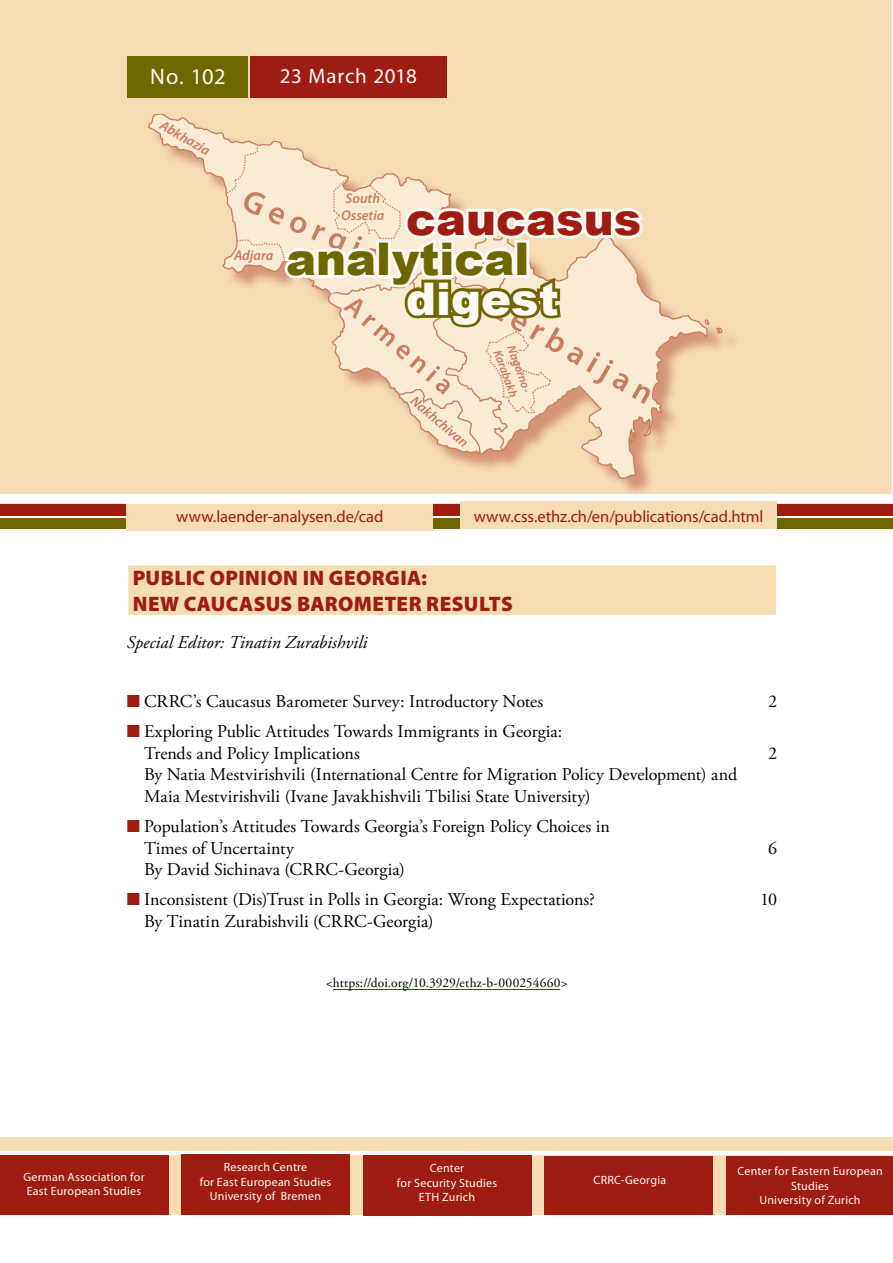
<style>
.page{position:relative;width:893px;height:1263px;background:#fff}
.page>*{position:absolute;margin:0;border:0;box-sizing:border-box;transform-origin:0 0}
.t1{font:900 45px "Arial";color:#6e6700}
.t2{font:900 45px "Arial";color:#9f1c10}
.t3{font:900 45px "Arial";color:#fdfaf5}
.t4{font:22.5px "Myriad Pro";color:#fdfaf5}
.t5{font:900 21px/25.2px "Myriad Pro";letter-spacing:.02em;color:#9f1c10}
.t6{font:21px "Myriad Pro";letter-spacing:.035em;color:#fdfaf5}
.t7{font:18px/21.6px "Adobe Garamond Pro";color:#000}
.t8{font:italic 18px "Adobe Garamond Pro";color:#000}
.t9{font:16.5px "Myriad Pro";color:#9f1c10}
.t10{font:italic 600 14.1px/16.8px "Myriad Pro";color:#9f1c10;text-align:center}
.t11{font:13.5px "Adobe Garamond Pro";letter-spacing:.01em;color:#000}
.t12{font:12px/14.4px "Myriad Pro";letter-spacing:.02em;color:#fdfaf5;text-align:center}
.t13{font:italic 600 12px/14.4px "Myriad Pro";color:#9f1c10}
.s1{font-family:"Futura TOT Boo";color:#9f1c10}
.s2{font-style:italic}
</style>
<div class="page">
<div style="left:0;top:501px;width:893px;height:15px;background:#9f1c10"></div>
<div style="left:0;top:519px;width:893px;height:10px;background:#6e6700"></div>
<div style="left:1px;top:0;width:891px;height:493px;background:#f5dcb2"></div>
<div style="left:0;top:1137px;width:893px;height:78px;background:#f5dcb2"></div>
<div style="left:128px;top:565px;width:649px;height:51px;background:#f5dcb2"></div>
<div style="left:127px;top:564px;width:650px;height:52px;border:2px solid #fff"></div>
<div style="left:151px;top:117px;width:590px;height:381px;background:#f5dcb2"></div>
<svg style="left:445px;top:281px;width:263px;height:199px"></svg>
<svg style="left:703px;top:318px;width:20px;height:19px"></svg>
<svg style="left:148px;top:115px;width:77px;height:154px"></svg>
<div style="left:128px;top:56px;width:120px;height:42px;background:#6e6700"></div>
<div style="left:250px;top:56px;width:196px;height:42px;background:#9f1c10"></div>
<svg style="left:225px;top:138px;width:426px;height:317px"></svg>
<div style="left:127px;top:499px;width:306px;height:31px;background:#f5dcb2"></div>
<div style="left:0;top:498px;width:893px;height:6px;background:#fff"></div>
<hr style="left:0;top:1151px;width:893px;height:4px;background:#fff">
<div style="left:460px;top:502px;width:317px;height:27px;background:#f5dcb2"></div>
<div style="left:182px;top:1154px;width:168px;height:60px;background:#9f1c10"></div>
<div style="left:363px;top:1155px;width:168px;height:60px;background:#9f1c10"></div>
<div style="left:544px;top:1155px;width:168px;height:59px;background:#9f1c10"></div>
<div style="left:0;top:1155px;width:168px;height:59px;background:#9f1c10"></div>
<div style="left:726px;top:1155px;width:167px;height:59px;background:#9f1c10"></div>
<hr style="left:333px;top:989px;width:227px;height:1px;background:#9f1c10">
<p class="t4" style="left:150px;top:62px;width:77px">No. 102</p>
<p class="t6" style="left:280px;top:63px;width:139px">23 March 2018</p>
<p class="t10" style="left:165px;top:116px;width:57px;rotate:30deg">Abkhazia</p>
<p class="t10" style="left:234px;top:247px;width:41px">Adjara</p>
<p class="t10" style="left:341px;top:190px;width:45px">South<br>Ossetia</p>
<h1 class="t2" style="left:406px;top:186px;width:237px">caucasus</h1>
<h1 class="t1" style="left:286px;top:226px;width:245px">analytical</h1>
<h1 class="t3" style="left:406px;top:266px;width:154px">digest</h1>
<p class="t13" style="left:518px;top:343px;width:53px;rotate:70deg">Nagorno-<br>Karabakh</p>
<p class="t9" style="left:176px;top:506px;width:209px">www.laender-analysen.de/cad</p>
<p class="t9" style="left:474px;top:506px;width:291px">www.css.ethz.ch/en/publications/cad.html</p>
<p class="t5" style="left:133px;top:565px;width:382px">PUBLIC OPINION IN GEORGIA:<br>NEW CAUCASUS BAROMETER RESULTS</p>
<p class="t8" style="left:127px;top:632px;width:242px">Special Editor: Tinatin Zurabishvili</p>
<p class="t7" style="left:128px;top:691px;width:417px"><span class="s1">■</span> CRRC’s Caucasus Barometer Survey: Introductory Notes</p>
<p class="t7" style="left:768px;top:691px;width:10px">2</p>
<p class="t7" style="left:144px;top:721px;width:420px;text-indent:-17px"><span class="s1">■</span> Exploring Public Attitudes Towards Immigrants in Georgia:<br>Trends and Policy Implications</p>
<p class="t7" style="left:768px;top:743px;width:10px">2</p>
<p class="t7" style="left:144px;top:764px;width:595px">By Natia Mestvirishvili (International Centre for Migration Policy Development) and<br>Maia Mestvirishvili (Ivane Javakhishvili Tbilisi State University)</p>
<p class="t7" style="left:144px;top:816px;width:467px;text-indent:-17px"><span class="s1">■</span> Population’s Attitudes Towards Georgia’s Foreign Policy Choices in<br>Times of Uncertainty</p>
<p class="t7" style="left:768px;top:838px;width:10px">6</p>
<p class="t7" style="left:144px;top:859px;width:262px">By David Sichinava (CRRC-Georgia)</p>
<p class="t7" style="left:128px;top:889px;width:469px"><span class="s1">■</span> Inconsistent (Dis)Trust in Polls in Georgia: Wrong Expectations?</p>
<p class="t7" style="left:760px;top:889px;width:19px">10</p>
<p class="t7" style="left:144px;top:911px;width:291px">By Tinatin Zurabishvili (CRRC-Georgia)</p>
<p class="t11" style="left:325px;top:974px;width:244px"><span class="s2">&lt;</span>https://doi.org/10.3929/ethz-b-000254660<span class="s2">&gt;</span></p>
<p class="t12" style="left:200px;top:1160px;width:133px">Research Centre<br>for East European Studies<br>University of Bremen</p>
<p class="t12" style="left:397px;top:1161px;width:102px">Center<br>for Security Studies<br>ETH Zurich</p>
<p class="t12" style="left:23px;top:1169px;width:123px">German Association for</p>
<p class="t12" style="left:594px;top:1173px;width:74px">CRRC-Georgia</p>
<p class="t12" style="left:27px;top:1184px;width:116px">East European Studies</p>
<p class="t12" style="left:737px;top:1164px;width:147px">Center for Eastern European<br>Studies<br>University of Zurich</p>
</div>
